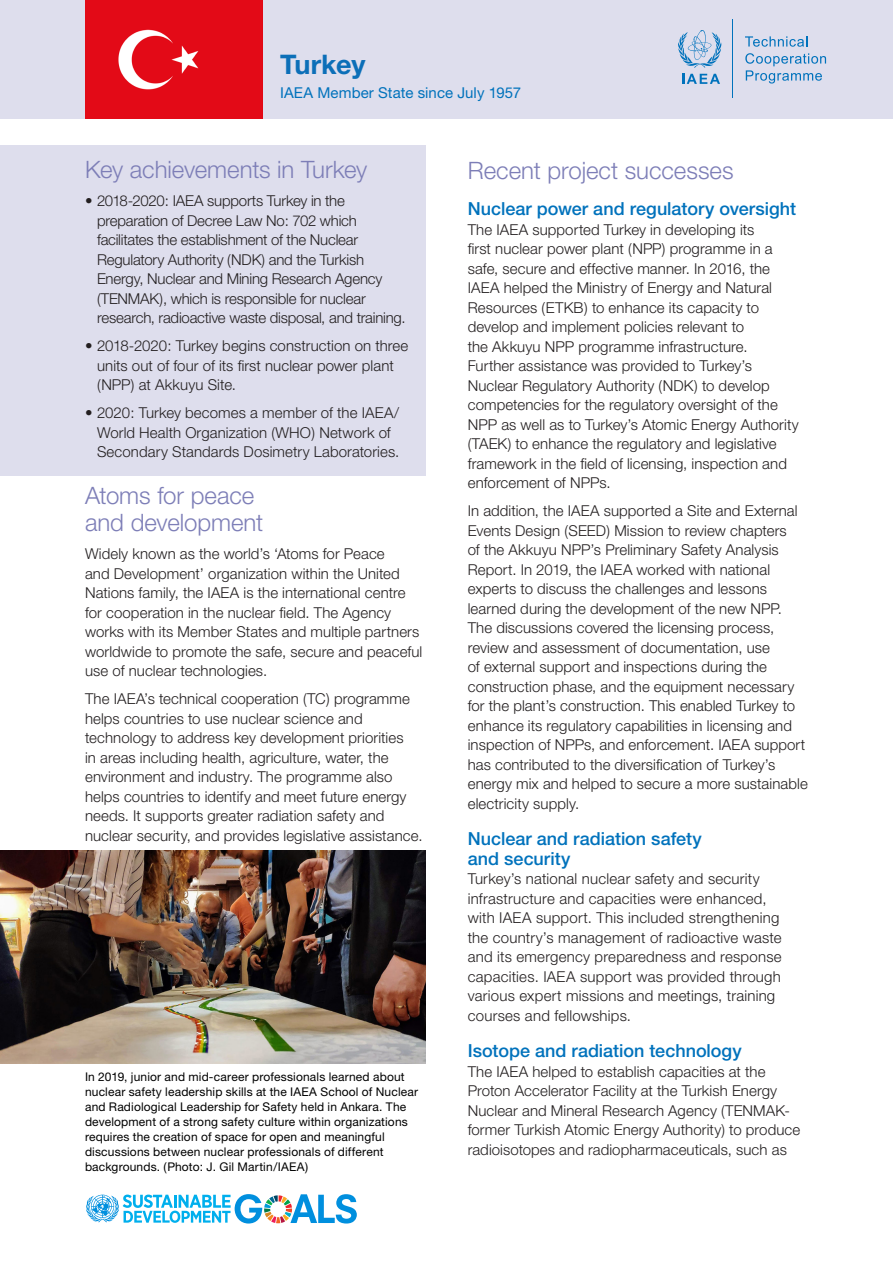
<style>
.page{position:relative;width:893px;height:1263px;background:#fff}
.page>*{position:absolute;margin:0;border:0;box-sizing:border-box;transform-origin:0 0}
.t1{font:700 27px "Helvetica Neue";letter-spacing:-.01em;color:#0c6fb8}
.Heading{font:300 24px/27px "Helvetica Neue";letter-spacing:-.005em;color:#7d7eb7}
.Subhead{font:500 18px/19.5px "Helvetica Neue";color:#0072bc}
.t2{font:300 15px/19.5px "Helvetica Neue";letter-spacing:.005em;color:#231f20}
.t3{font:300 15px/19.5px "Helvetica Neue";letter-spacing:-.015em;color:#231f20}
.t4{font:15px "Helvetica Neue";letter-spacing:.005em;color:#0072bc}
.t5{font:12px/15px "Helvetica Neue";letter-spacing:.015em;color:#000001}
</style>
<div class="page">
<div style="left:0;top:0;width:893px;height:118px;background:#dedeed"></div>
<img style="left:85px;top:0;width:177px;height:118px">
<svg style="left:86px;top:1194px;width:271px;height:29px"></svg>
<img style="left:0;top:850px;width:425px;height:213px">
<div style="left:0;top:145px;width:425px;height:331px;background:#dedeed"></div>
<svg style="left:678px;top:30px;width:44px;height:38px"></svg>
<svg style="left:682px;top:74px;width:38px;height:10px"></svg>
<hr style="left:733px;top:19px;width:1px;height:79px;background:#0072bc">
<svg style="left:745px;top:36px;width:62px;height:11px"></svg>
<svg style="left:745px;top:53px;width:81px;height:31px"></svg>
<p class="t1" style="left:280px;top:48px;width:87px">Turkey</p>
<p class="t4" style="left:280px;top:84px;width:242px">IAEA Member State since July 1957</p>
<p class="Heading" style="left:85px;top:156px;width:284px">Key achievements in Turkey</p>
<p class="t3" style="left:97px;top:191px;width:310px;text-indent:-12px">• 2018-2020: IAEA supports Turkey in the preparation of Decree Law No: 702 which facilitates the establishment of the Nuclear Regulatory Authority (NDK) and the Turkish Energy, Nuclear and Mining Research Agency (TENMAK), which is responsible for nuclear research, radioactive waste disposal, and training.</p>
<p class="t2" style="left:97px;top:336px;width:313px;text-indent:-12px">• 2018-2020: Turkey begins construction on three units out of four of its first nuclear power plant (NPP) at Akkuyu Site.</p>
<p class="t2" style="left:97px;top:403px;width:304px;text-indent:-12px">• 2020: Turkey becomes a member of the IAEA/<br>World Health Organization (WHO) Network of<br>Secondary Standards Dosimetry Laboratories.</p>
<p class="Heading" style="left:85px;top:482px;width:180px">Atoms for peace and development</p>
<p class="t2" style="left:85px;top:544px;width:339px">Widely known as the world’s ‘Atoms for Peace<br>and Development’ organization within the United Nations family, the IAEA is the international centre for cooperation in the nuclear field. The Agency works with its Member States and multiple partners worldwide to promote the safe, secure and peaceful use of nuclear technologies.</p>
<p class="t2" style="left:85px;top:689px;width:339px">The IAEA’s technical cooperation (TC) programme helps countries to use nuclear science and technology to address key development priorities<br>in areas including health, agriculture, water, the environment and industry. The programme also helps countries to identify and meet future energy needs. It supports greater radiation safety and nuclear security, and provides legislative assistance.</p>
<p class="t5" style="left:85px;top:1069px;width:335px">In 2019, junior and mid-career professionals learned about nuclear safety leadership skills at the IAEA School of Nuclear and Radiological Leadership for Safety held in Ankara. The development of a strong safety culture within organizations requires the creation of space for open and meaningful discussions between nuclear professionals of different backgrounds. (Photo: J. Gil Martin/IAEA)</p>
<p class="Heading" style="left:468px;top:156px;width:267px">Recent project successes</p>
<p class="Subhead" style="left:468px;top:199px;width:330px">Nuclear power and regulatory oversight</p>
<p class="t2" style="left:468px;top:219px;width:332px">The IAEA supported Turkey in developing its<br>first nuclear power plant (NPP) programme in a safe, secure and effective manner. In 2016, the IAEA helped the Ministry of Energy and Natural Resources (ETKB) to enhance its capacity to develop and implement policies relevant to<br>the Akkuyu NPP programme infrastructure.<br>Further assistance was provided to Turkey’s Nuclear Regulatory Authority (NDK) to develop competencies for the regulatory oversight of the NPP as well as to Turkey’s Atomic Energy Authority (TAEK) to enhance the regulatory and legislative framework in the field of licensing, inspection and enforcement of NPPs.</p>
<p class="t2" style="left:468px;top:501px;width:342px">In addition, the IAEA supported a Site and External Events Design (SEED) Mission to review chapters<br>of the Akkuyu NPP’s Preliminary Safety Analysis Report. In 2019, the IAEA worked with national experts to discuss the challenges and lessons learned during the development of the new NPP.<br>The discussions covered the licensing process, review and assessment of documentation, use<br>of external support and inspections during the construction phase, and the equipment necessary for the plant’s construction. This enabled Turkey to enhance its regulatory capabilities in licensing and inspection of NPPs, and enforcement. IAEA support has contributed to the diversification of Turkey’s energy mix and helped to secure a more sustainable electricity supply.</p>
<p class="Subhead" style="left:468px;top:829px;width:236px">Nuclear and radiation safety and security</p>
<p class="t2" style="left:468px;top:869px;width:315px">Turkey’s national nuclear safety and security infrastructure and capacities were enhanced, with IAEA support. This included strengthening the country’s management of radioactive waste and its emergency preparedness and response capacities. IAEA support was provided through various expert missions and meetings, training courses and fellowships.</p>
<p class="Subhead" style="left:468px;top:1041px;width:275px">Isotope and radiation technology</p>
<p class="t2" style="left:468px;top:1061px;width:334px">The IAEA helped to establish capacities at the Proton Accelerator Facility at the Turkish Energy Nuclear and Mineral Research Agency (TENMAK&shy;former Turkish Atomic Energy Authority) to produce radioisotopes and radiopharmaceuticals, such as</p>
</div>
